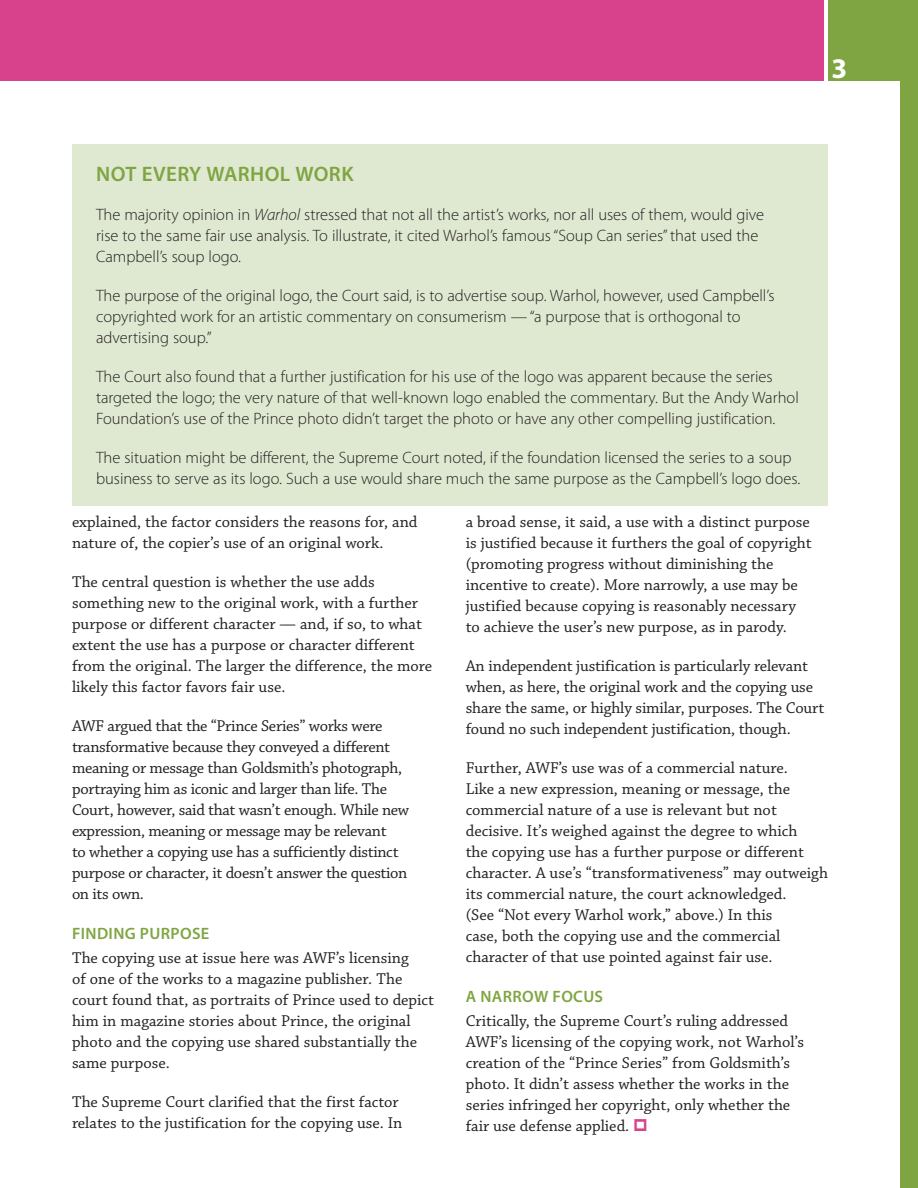
<style>
.page{position:relative;width:918px;height:1188px;background:#fff}
.page>*{position:absolute;margin:0;border:0;box-sizing:border-box;transform-origin:0 0}
.t1{font:700 28.5px "Myriad Pro";color:#fff}
.t2{font:600 21px "Myriad Pro";letter-spacing:.02em;color:#7fa542}
.t3{font:16.5px/21px "Chaparral Pro";color:#231f20}
.t4{font:300 16.5px/21px "Myriad Pro";color:#231f20}
.t5{font:16.5px/21px "Chaparral Pro";letter-spacing:-.02em;color:#231f20}
.t6{font:600 16.5px "Myriad Pro";letter-spacing:.02em;color:#7fa542}
.s1{font-style:italic}
</style>
<div class="page">
<div style="left:0;top:0;width:824px;height:81px;background:#d8418c"></div>
<div style="left:828px;top:0;width:90px;height:81px;background:#7fa542"></div>
<div style="left:900px;top:72px;width:18px;height:1116px;background:#7fa542"></div>
<div style="left:72px;top:144px;width:756px;height:362px;background:#dfe9d1"></div>
<h1 class="t1" style="left:831px;top:52px;width:17px">3</h1>
<p class="t2" style="left:96px;top:162px;width:259px">NOT EVERY WARHOL WORK</p>
<p class="t4" style="left:96px;top:204px;width:670px">The majority opinion in <span class="s1">Warhol</span> stressed that not all the artist’s works, nor all uses of them, would give rise to the same fair use analysis. To illustrate, it cited Warhol’s famous “Soup Can series” that used the<br>Campbell’s soup logo.</p>
<p class="t4" style="left:96px;top:285px;width:680px">The purpose of the original logo, the Court said, is to advertise soup. Warhol, however, used Campbell’s copyrighted work for an artistic commentary on consumerism — “a purpose that is orthogonal to advertising soup.”</p>
<p class="t4" style="left:96px;top:366px;width:704px">The Court also found that a further justification for his use of the logo was apparent because the series targeted the logo; the very nature of that well-known logo enabled the commentary. But the Andy Warhol<br>Foundation’s use of the Prince photo didn’t target the photo or have any other compelling justification.</p>
<p class="t4" style="left:96px;top:447px;width:706px">The situation might be different, the Supreme Court noted, if the foundation licensed the series to a soup business to serve as its logo. Such a use would share much the same purpose as the Campbell’s logo does.</p>
<p class="t3" style="left:72px;top:512px;width:347px">explained, the factor considers the reasons for, and nature of, the copier’s use of an original work.</p>
<p class="t3" style="left:72px;top:572px;width:362px">The central question is whether the use adds something new to the original work, with a further purpose or different character — and, if so, to what extent the use has a purpose or character different from the original. The larger the difference, the more likely this factor favors fair use.</p>
<p class="t5" style="left:72px;top:716px;width:339px">AWF argued that the “Prince Series” works were transformative because they conveyed a different meaning or message than Goldsmith’s photograph, portraying him as iconic and larger than life. The Court, however, said that wasn’t enough. While new expression, meaning or message may be relevant<br>to whether a copying use has a sufficiently distinct purpose or character, it doesn’t answer the question on its own.</p>
<p class="t6" style="left:72px;top:925px;width:139px">FINDING PURPOSE</p>
<p class="t3" style="left:72px;top:948px;width:364px">The copying use at issue here was AWF’s licensing<br>of one of the works to a magazine publisher. The court found that, as portraits of Prince used to depict him in magazine stories about Prince, the original photo and the copying use shared substantially the same purpose.</p>
<p class="t3" style="left:72px;top:1092px;width:332px">The Supreme Court clarified that the first factor relates to the justification for the copying use. In</p>
<p class="t3" style="left:466px;top:512px;width:347px">a broad sense, it said, a use with a distinct purpose is justified because it furthers the goal of copyright (promoting progress without diminishing the incentive to create). More narrowly, a use may be justified because copying is reasonably necessary to achieve the user’s new purpose, as in parody.</p>
<p class="t3" style="left:466px;top:656px;width:360px">An independent justification is particularly relevant when, as here, the original work and the copying use share the same, or highly similar, purposes. The Court found no such independent justification, though.</p>
<p class="t3" style="left:466px;top:758px;width:364px">Further, AWF’s use was of a commercial nature.<br>Like a new expression, meaning or message, the commercial nature of a use is relevant but not decisive. It’s weighed against the degree to which<br>the copying use has a further purpose or different character. A use’s “transformativeness” may outweigh its commercial nature, the court acknowledged.<br>(See “Not every Warhol work,” above.) In this<br>case, both the copying use and the commercial character of that use pointed against fair use.</p>
<p class="t6" style="left:466px;top:988px;width:139px">A NARROW FOCUS</p>
<p class="t3" style="left:466px;top:1011px;width:340px">Critically, the Supreme Court’s ruling addressed AWF’s licensing of the copying work, not Warhol’s creation of the “Prince Series” from Goldsmith’s photo. It didn’t assess whether the works in the series infringed her copyright, only whether the fair use defense applied.</p>
</div>
